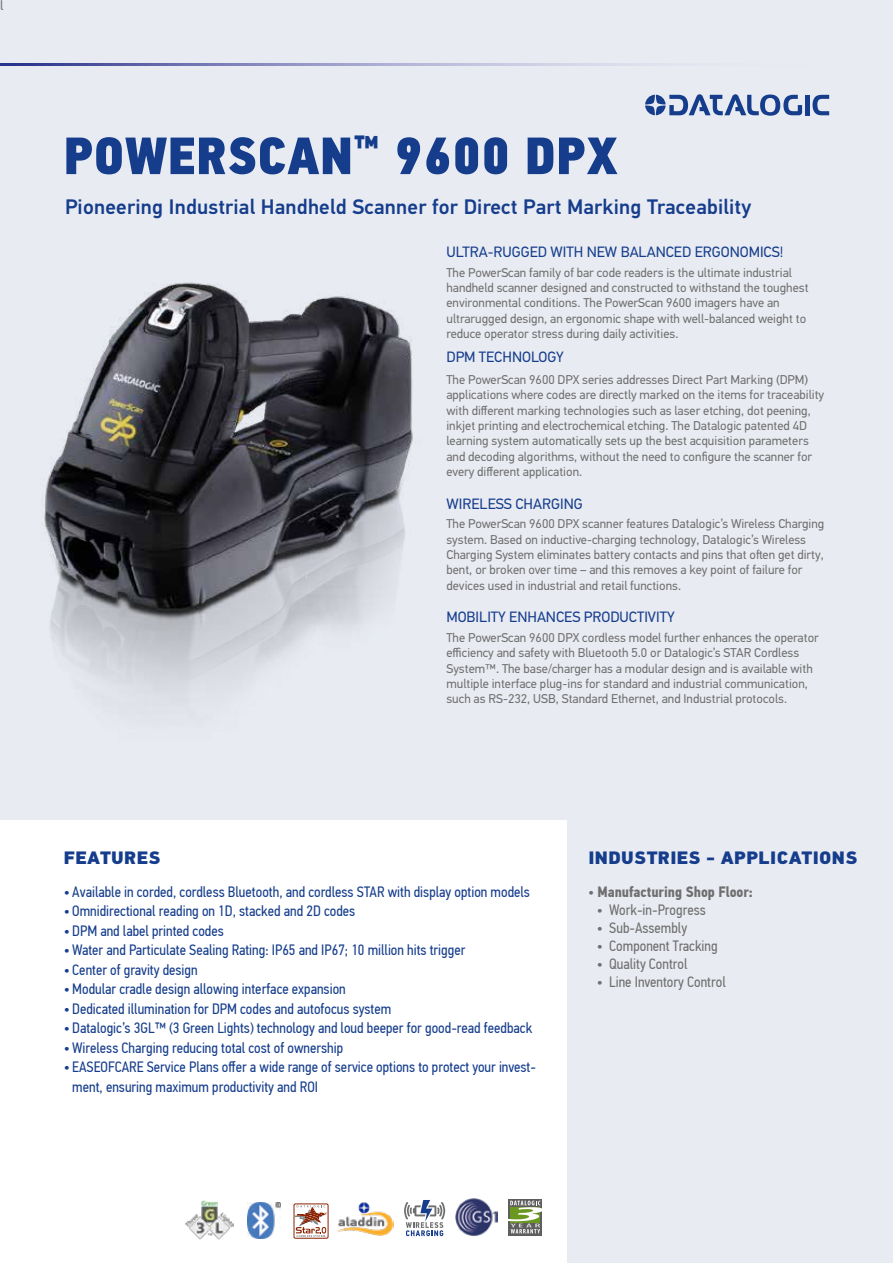
<style>
.page{position:relative;width:893px;height:1263px;background:#fff}
.page>*{position:absolute;margin:0;border:0;box-sizing:border-box;transform-origin:0 0}
.t1{font:52.5px "PF Din Text Cond Pro X Black";letter-spacing:.01em;color:#153d8c}
.t2{font:500 21px "PF Din Text Pro";letter-spacing:.01em;color:#153d8c}
.t3{font:900 18px "PF Din Text Pro";letter-spacing:.02em;color:#153d8c}
.t4{font:15px/19.5px "PF Din Text Cond Pro";color:#153d8c}
.t5{font:15px "PF Din Text Pro";color:#153d8c}
.t6{font:15px "PF Din Text Cond Pro";color:#706f6f}
.t7{font:700 15px "PF Din Text Cond Pro";color:#706f6f}
.t8{font:13.5px "PF Din Text Pro";color:#706f6f}
.t9{font:12.75px/15.3px "PF Din Text Pro";color:#706f6f}
.s1{font-weight:400}
</style>
<div class="page">
<div style="left:0;top:0;width:892px;height:1263px;background:#e8ebf2"></div>
<svg style="left:0;top:64px;width:893px;height:1px"></svg>
<div style="left:0;top:820px;width:567px;height:442px;background:#fff"></div>
<div style="left:805px;top:95px;width:5px;height:20px;background:#153d8c"></div>
<svg style="left:812px;top:95px;width:17px;height:20px"></svg>
<svg style="left:645px;top:94px;width:157px;height:22px"></svg>
<img style="left:248px;top:1203px;width:32px;height:35px">
<img style="left:455px;top:1198px;width:42px;height:38px">
<svg style="left:509px;top:1199px;width:33px;height:36px"></svg>
<svg style="left:508px;top:1200px;width:34px;height:33px"></svg>
<img style="left:336px;top:1202px;width:57px;height:34px">
<div style="left:294px;top:1203px;width:34px;height:35px;border:1px solid #8b2201;border-radius:2px"></div>
<svg style="left:293px;top:1205px;width:34px;height:32px"></svg>
<svg style="left:404px;top:1200px;width:41px;height:36px"></svg>
<img style="left:185px;top:1201px;width:49px;height:38px">
<img style="left:44px;top:282px;width:369px;height:422px">
<p class="t8" style="left:0;top:-2px;width:5px">l</p>
<h1 class="t1" style="left:64px;top:123px;width:556px">POWERSCAN<sup>™</sup> 9600 DPX</h1>
<h2 class="t2" style="left:65px;top:194px;width:688px">Pioneering Industrial Handheld Scanner for Direct Part Marking Traceability</h2>
<p class="t5" style="left:446px;top:243px;width:339px">ULTRA-RUGGED WITH NEW BALANCED ERGONOMICS!</p>
<p class="t9" style="left:446px;top:265px;width:364px">The PowerScan family of bar code readers is the ultimate industrial handheld scanner designed and constructed to withstand the toughest environmental conditions. The PowerScan 9600 imagers have an ultrarugged design, an ergonomic shape with well-balanced weight to reduce operator stress during daily activities.</p>
<p class="t5" style="left:446px;top:348px;width:119px">DPM TECHNOLOGY</p>
<p class="t9" style="left:446px;top:372px;width:379px">The PowerScan 9600 DPX series addresses Direct Part Marking (DPM) applications where codes are directly marked on the items for traceability with different marking technologies such as laser etching, dot peening, inkjet printing and electrochemical etching. The Datalogic patented 4D learning system automatically sets up the best acquisition parameters and decoding algorithms, without the need to configure the scanner for every different application.</p>
<p class="t5" style="left:446px;top:495px;width:138px">WIRELESS CHARGING</p>
<p class="t9" style="left:446px;top:516px;width:379px">The PowerScan 9600 DPX scanner features Datalogic’s Wireless Charging system. Based on inductive-charging technology, Datalogic’s Wireless Charging System eliminates battery contacts and pins that often get dirty, bent, or broken over time – and this removes a key point of failure for devices used in industrial and retail functions.</p>
<p class="t5" style="left:446px;top:608px;width:230px">MOBILITY ENHANCES PRODUCTIVITY</p>
<p class="t9" style="left:446px;top:630px;width:374px">The PowerScan 9600 DPX cordless model further enhances the operator efficiency and safety with Bluetooth 5.0 or Datalogic’s STAR Cordless System™. The base/charger has a modular design and is available with multiple interface plug-ins for standard and industrial communication, such as RS-232, USB, Standard Ethernet, and Industrial protocols.</p>
<h3 class="t3" style="left:64px;top:846px;width:98px">FEATURES</h3>
<p class="t4" style="left:64px;top:882px;width:468px">• Available in corded, cordless Bluetooth, and cordless STAR with display option models</p>
<p class="t4" style="left:64px;top:901px;width:293px">• Omnidirectional reading on 1D, stacked and 2D codes</p>
<p class="t4" style="left:64px;top:921px;width:162px">• DPM and label printed codes</p>
<p class="t4" style="left:64px;top:940px;width:403px">• Water and Particulate Sealing Rating: IP65 and IP67; 10 million hits trigger</p>
<p class="t4" style="left:64px;top:960px;width:135px">• Center of gravity design</p>
<p class="t4" style="left:64px;top:979px;width:283px">• Modular cradle design allowing interface expansion</p>
<p class="t4" style="left:64px;top:999px;width:329px">• Dedicated illumination for DPM codes and autofocus system</p>
<p class="t4" style="left:64px;top:1018px;width:470px">• Datalogic’s 3GL™ (3 Green Lights) technology and loud beeper for good-read feedback</p>
<p class="t4" style="left:64px;top:1038px;width:281px">• Wireless Charging reducing total cost of ownership</p>
<p class="t4" style="left:72px;top:1057px;width:465px;text-indent:-9px">• EASEOFCARE Service Plans offer a wide range of service options to protect your invest&shy;ment, ensuring maximum productivity and ROI</p>
<h3 class="t3" style="left:588px;top:846px;width:270px">INDUSTRIES - APPLICATIONS</h3>
<p class="t7" style="left:588px;top:882px;width:166px"><span class="s1">•</span> Manufacturing Shop Floor:</p>
<p class="t6" style="left:597px;top:901px;width:111px">• Work-in-Progress</p>
<p class="t6" style="left:597px;top:919px;width:92px">• Sub-Assembly</p>
<p class="t6" style="left:597px;top:937px;width:122px">• Component Tracking</p>
<p class="t6" style="left:597px;top:955px;width:92px">• Quality Control</p>
<p class="t6" style="left:597px;top:973px;width:130px">• Line Inventory Control</p>
</div>
